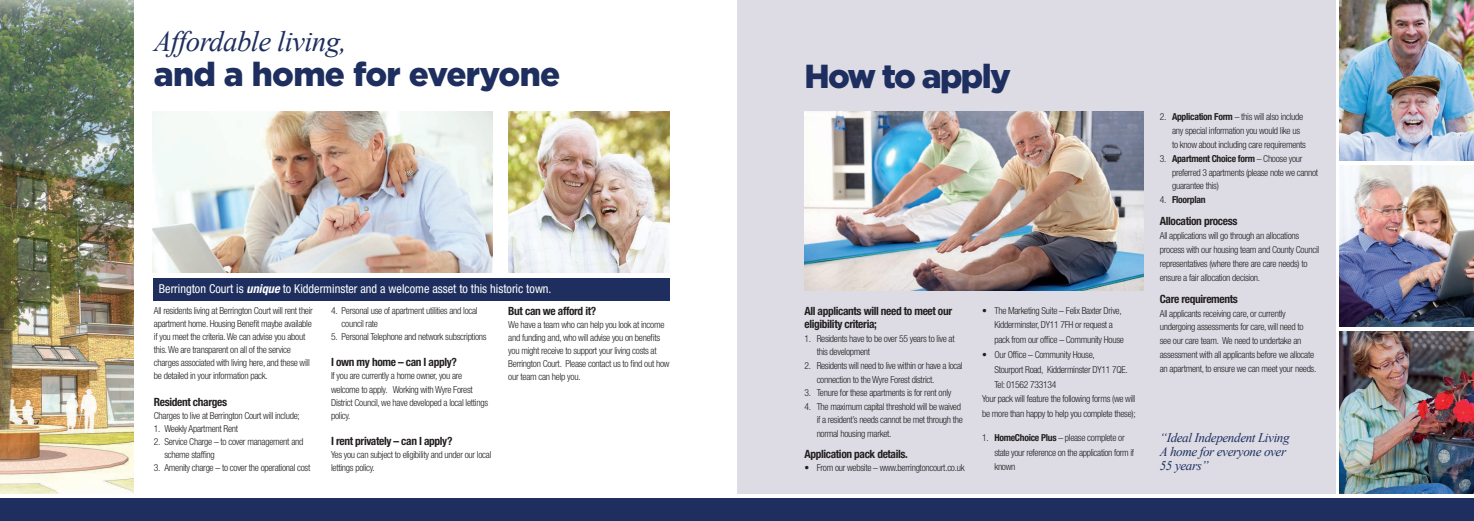
<style>
.page{position:relative;width:1474px;height:521px;background:#fff}
.page>*{position:absolute;margin:0;border:0;box-sizing:border-box;transform-origin:0 0}
.t1{font:900 33.25px "Gotham";letter-spacing:-.03em;color:#1e2f5f}
.t2{font:900 33.25px "Gotham";letter-spacing:-.05em;color:#1e2f5f}
.t3{font:italic 28.88px "Times New Roman";letter-spacing:-.02em;color:#1e2f5f}
.t4{font:italic 13.12px/14px "Times New Roman";letter-spacing:-.03em;color:#1e2f5f}
.t5{font:condensed 12.25px "Helvetica Neue";color:#fff}
.t6{font:700 condensed 11.38px/13.6px "Helvetica Neue";letter-spacing:-.03em;color:#231f20}
.t7{font:300 condensed 9.62px/13.1px "Helvetica Neue";letter-spacing:-.03em;color:#231f20}
.t8{font:700 condensed 9.62px "Helvetica Neue";letter-spacing:-.03em;color:#231f20}
.s1{font-weight:700;font-style:italic}
.s2{font-weight:700}
.s3{font-weight:300}
</style>
<div class="page">
<img style="left:0;top:0;width:134px;height:494px">
<div style="left:737px;top:0;width:597px;height:494px;background:#dddce5"></div>
<img style="left:1339px;top:0;width:134px;height:161px">
<img style="left:1339px;top:166px;width:134px;height:161px">
<img style="left:1339px;top:332px;width:134px;height:161px">
<img style="left:153px;top:112px;width:339px;height:160px">
<img style="left:804px;top:112px;width:339px;height:179px">
<img style="left:508px;top:112px;width:161px;height:160px">
<div style="left:153px;top:278px;width:516px;height:22px;background:#1e2f5f"></div>
<div style="left:0;top:499px;width:737px;height:22px;background:#1e2f5f"></div>
<div style="left:737px;top:499px;width:736px;height:22px;background:#1e2f5f"></div>
<h2 class="t3" style="left:154px;top:22px;width:194px">Affordable living,</h2>
<h1 class="t1" style="left:154px;top:51px;width:408px">and a home for everyone</h1>
<p class="t5" style="left:159px;top:281px;width:394px">Berrington Court is <span class="s1">unique</span> to Kidderminster and a welcome asset to this historic town.</p>
<p class="t7" style="left:154px;top:304px;width:160px">All residents living at Berrington Court will rent their apartment home. Housing Benefit maybe available if you meet the criteria. We can advise you about this. We are transparent on all of the service charges associated with living here, and these will be detailed in your information pack.</p>
<p class="t6" style="left:154px;top:395px;width:75px">Resident charges</p>
<p class="t7" style="left:154px;top:409px;width:147px">Charges to live at Berrington Court will include;</p>
<p class="t7" style="left:154px;top:422px;width:86px">1. Weekly Apartment Rent</p>
<p class="t7" style="left:164px;top:435px;width:140px;text-indent:-11px">2. Service Charge – to cover management and scheme staffing</p>
<p class="t7" style="left:154px;top:461px;width:158px">3. Amenity charge – to cover the operational cost</p>
<p class="t7" style="left:341px;top:304px;width:138px;text-indent:-11px">4. Personal use of apartment utilities and local council rate</p>
<p class="t7" style="left:331px;top:330px;width:157px">5. Personal Telephone and network subscriptions</p>
<p class="t6" style="left:331px;top:355px;width:127px">I own my home – can I apply?</p>
<p class="t7" style="left:331px;top:369px;width:158px">If you are currently a home owner, you are welcome to apply. Working with Wyre Forest District Council, we have developed a local lettings policy.</p>
<p class="t6" style="left:331px;top:434px;width:123px">I rent privately – can I apply?</p>
<p class="t7" style="left:331px;top:448px;width:162px">Yes you can subject to eligibility and under our local lettings policy.</p>
<p class="t6" style="left:508px;top:304px;width:89px">But can we afford it?</p>
<p class="t7" style="left:508px;top:318px;width:163px">We have a team who can help you look at income and funding and, who will advise you on benefits you might receive to support your living costs at Berrington Court. Please contact us to find out how our team can help you.</p>
<h1 class="t2" style="left:804px;top:53px;width:208px">How to apply</h1>
<p class="t6" style="left:804px;top:304px;width:149px">All applicants will need to meet our eligibility criteria;</p>
<p class="t7" style="left:816px;top:332px;width:140px;line-height:13.6px;text-indent:-12px">1. Residents have to be over 55 years to live at this development</p>
<p class="t7" style="left:816px;top:359px;width:147px;line-height:13.6px;text-indent:-12px">2. Residents will need to live within or have a local connection to the Wyre Forest district.</p>
<p class="t7" style="left:804px;top:386px;width:148px">3. Tenure for these apartments is for rent only</p>
<p class="t7" style="left:816px;top:399px;width:148px;line-height:13.6px;text-indent:-12px">4. The maximum capital threshold will be waived if a resident’s needs cannot be met through the normal housing market.</p>
<p class="t6" style="left:804px;top:447px;width:105px">Application pack details.</p>
<p class="t7" style="left:804px;top:461px;width:162px">• From our website – www.berringtoncourt.co.uk</p>
<p class="t7" style="left:994px;top:303px;width:131px;line-height:14.8px;text-indent:-12px">• The Marketing Suite – Felix Baxter Drive,<br>Kidderminster, DY11 7FH or request a pack from our office – Community House</p>
<p class="t7" style="left:982px;top:348px;width:114px">• Our Office – Community House,</p>
<p class="t7" style="left:994px;top:363px;width:135px">Stourport Road, Kidderminster DY11 7QE.</p>
<p class="t7" style="left:994px;top:378px;width:64px">Tel: 01562 733134</p>
<p class="t7" style="left:982px;top:392px;width:155px">Your pack will feature the following forms (we will</p>
<p class="t7" style="left:982px;top:407px;width:155px">be more than happy to help you complete these);</p>
<p class="t7" style="left:994px;top:430px;width:141px;line-height:14.8px;text-indent:-12px">1. <span class="s2">HomeChoice Plus</span> – please complete or state your reference on the application form if known</p>
<p class="t7" style="left:1172px;top:109px;width:135px;line-height:13.9px;text-indent:-12px">2. <span class="s2">Application Form</span> – this will also include any special information you would like us to know about including care requirements</p>
<p class="t7" style="left:1172px;top:151px;width:148px;line-height:13.9px;text-indent:-12px">3. <span class="s2">Apartment Choice form</span> – Choose your preferred 3 apartments (please note we cannot guarantee this)</p>
<p class="t8" style="left:1159px;top:194px;width:47px"><span class="s3">4.</span> Floorplan</p>
<p class="t6" style="left:1159px;top:214px;width:79px">Allocation process</p>
<p class="t7" style="left:1159px;top:229px;width:161px;line-height:13.9px">All applications will go through an allocations process with our housing team and County Council representatives (where there are care needs) to ensure a fair allocation decision.</p>
<p class="t6" style="left:1159px;top:292px;width:80px">Care requirements</p>
<p class="t7" style="left:1159px;top:306px;width:158px;line-height:13.9px">All applicants receiving care, or currently undergoing assessments for care, will need to see our care team. We need to undertake an assessment with all applicants before we allocate an apartment, to ensure we can meet your needs.</p>
<h3 class="t4" style="left:1159px;top:430px;width:131px">“Ideal Independent Living<br>A home for everyone over<br>55 years”</h3>
</div>
